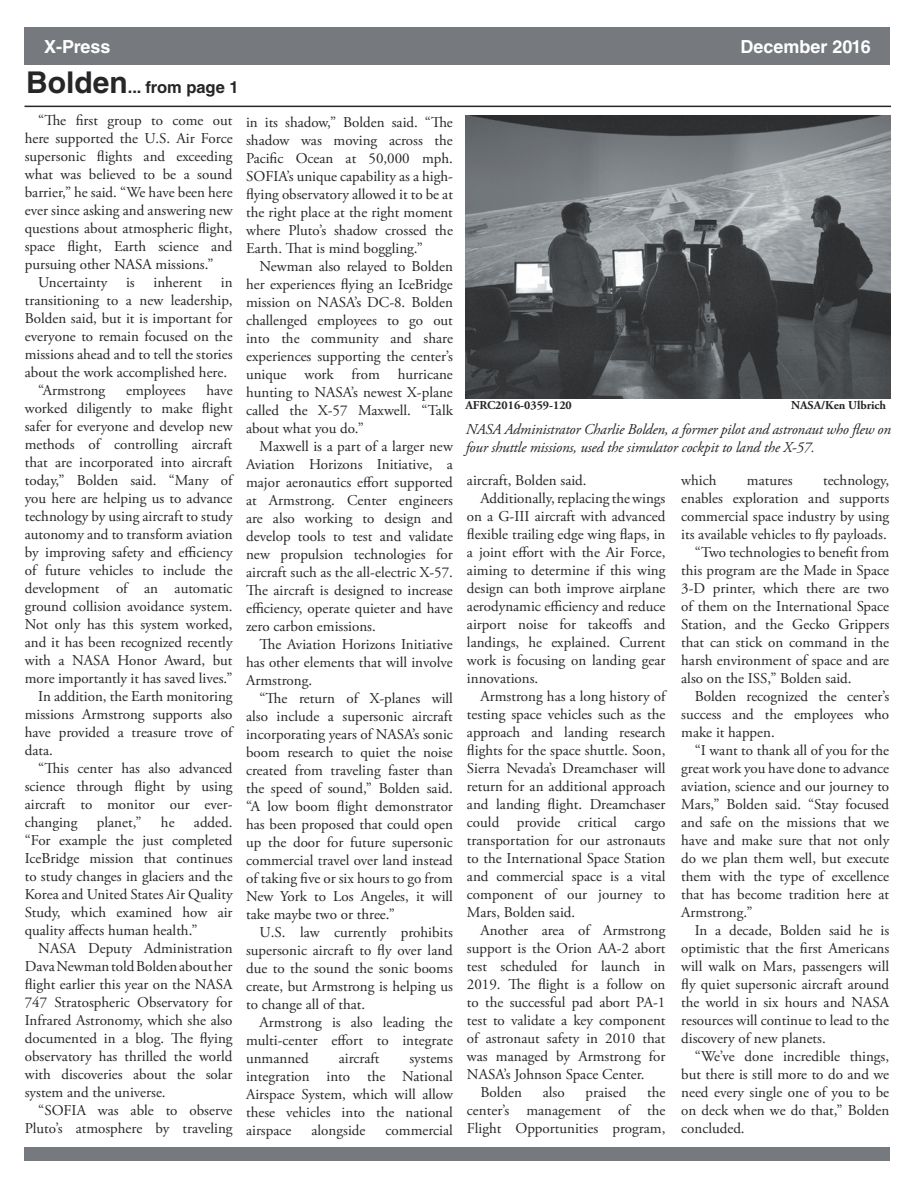
<style>
.page{position:relative;width:918px;height:1188px;background:#fff}
.page>*{position:absolute;margin:0;border:0;box-sizing:border-box;transform-origin:0 0}
.t1{font:700 18px "Helvetica LT Std";color:#fff}
.t2{font:700 16.5px "Helvetica LT Std";color:#262527}
.t3{font:15px/18px "Adobe Garamond Pro";color:#262527;text-align:justify}
.t4{font:italic 15px/18px "Adobe Garamond Pro";letter-spacing:-.01em;color:#262527}
.t5{font:700 12px "Adobe Garamond Pro";color:#262527}
.s1{font-size:30px}
</style>
<div class="page">
<div style="left:24px;top:27px;width:866px;height:37px;background:#767a7e"></div>
<div style="left:24px;top:1148px;width:866px;height:13px;background:#767a7e"></div>
<img style="left:466px;top:115px;width:425px;height:284px">
<hr style="left:24px;top:106px;width:867px;height:1px;background:#262527">
<p class="t1" style="left:44px;top:36px;width:68px">X-Press</p>
<p class="t1" style="left:740px;top:36px;width:132px">December 2016</p>
<p class="t2" style="left:26px;top:78px;width:214px"><span class="s1">Bolden</span>... from page 1</p>
<p class="t3" style="left:25px;top:112px;width:209px;text-indent:14px">“The first group to come out here supported the U.S. Air Force supersonic flights and exceeding what was believed to be a sound barrier,” he said. “We have been here ever since asking and answering new questions about atmospheric flight, space flight, Earth science and pursuing other NASA missions.”</p>
<p class="t3" style="left:25px;top:274px;width:209px;text-indent:14px">Uncertainty is inherent in transitioning to a new leadership, Bolden said, but it is important for everyone to remain focused on the missions ahead and to tell the stories about the work accomplished here.</p>
<p class="t3" style="left:38px;top:382px;width:69px">“Armstrong</p>
<p class="t3" style="left:126px;top:382px;width:61px">employees</p>
<p class="t3" style="left:25px;top:382px;width:209px;text-indent:182px">have worked diligently to make flight safer for everyone and develop new methods of controlling aircraft that are incorporated into aircraft today,” Bolden said. “Many of you here are helping us to advance technology by using aircraft to study autonomy and to transform aviation by improving safety and efficiency of future vehicles to include the development of an automatic ground collision avoidance system.<br>Not only has this system worked, and it has been recognized recently with a NASA Honor Award, but more importantly it has saved lives.”</p>
<p class="t3" style="left:25px;top:688px;width:209px;text-indent:14px">In addition, the Earth monitoring missions Armstrong supports also have provided a treasure trove of data.</p>
<p class="t3" style="left:25px;top:760px;width:209px;text-indent:14px">“This center has also advanced science through flight by using aircraft to monitor our ever&shy;changing</p>
<p class="t3" style="left:25px;top:814px;width:209px;text-indent:169px">added. “For example the just completed IceBridge mission that continues to study changes in glaciers and the Korea and United States Air Quality Study, which examined how air quality affects human health.”</p>
<p class="t3" style="left:25px;top:940px;width:209px;text-indent:14px">NASA Deputy Administration Dava Newman told Bolden about her flight earlier this year on the NASA 747 Stratospheric Observatory for Infrared Astronomy, which she also documented in a blog. The flying observatory has thrilled the world with discoveries about the solar system and the universe.</p>
<p class="t3" style="left:25px;top:1102px;width:209px;text-align:right">“SOFIA was able to observe<br>Pluto’s atmosphere by traveling</p>
<p class="t3" style="left:97px;top:814px;width:46px">planet,”</p>
<p class="t3" style="left:161px;top:814px;width:15px">he</p>
<p class="t3" style="left:246px;top:113px;width:208px">in its shadow,” Bolden said. “The shadow was moving across the Pacific Ocean at 50,000 mph.<br>SOFIA’s unique capability as a high&shy;flying observatory allowed it to be at the right place at the right moment where Pluto’s shadow crossed the Earth. That is mind boggling.”</p>
<p class="t3" style="left:246px;top:257px;width:208px;text-indent:14px">Newman also relayed to Bolden her experiences flying an IceBridge mission on NASA’s DC-8. Bolden challenged employees to go out into the community and share experiences supporting the center’s unique work from hurricane hunting to NASA’s newest X-plane called the X-57 Maxwell. “Talk about what you do.”</p>
<p class="t3" style="left:246px;top:437px;width:208px;text-indent:14px">Maxwell is a part of a larger new Aviation Horizons Initiative, a major aeronautics effort supported at Armstrong. Center engineers are also working to design and develop tools to test and validate new propulsion technologies for aircraft such as the all-electric X-57.<br>The aircraft is designed to increase efficiency, operate quieter and have zero carbon emissions.</p>
<p class="t3" style="left:246px;top:635px;width:208px;text-indent:14px">The Aviation Horizons Initiative has other elements that will involve Armstrong.</p>
<p class="t3" style="left:246px;top:689px;width:208px;text-indent:14px">“The return of X-planes will also include a supersonic aircraft incorporating years of NASA’s sonic boom research to quiet the noise created from traveling faster than the speed of sound,” Bolden said. “A low boom flight demonstrator has been proposed that could open up the door for future supersonic commercial travel over land instead of taking five or six hours to go from New York to Los Angeles, it will take maybe two or three.”</p>
<p class="t3" style="left:246px;top:923px;width:208px;text-indent:14px">U.S. law currently prohibits supersonic aircraft to fly over land due to the sound the sonic booms create, but Armstrong is helping us to change all of that.</p>
<p class="t3" style="left:246px;top:1013px;width:208px;text-indent:14px">Armstrong is also leading the multi-center effort to integrate unmanned</p>
<p class="t3" style="left:339px;top:1049px;width:42px">aircraft</p>
<p class="t3" style="left:246px;top:1049px;width:208px;text-indent:163px">systems integration into the National Airspace System, which will allow these vehicles into the national airspace</p>
<p class="t3" style="left:312px;top:1121px;width:55px">alongside</p>
<p class="t3" style="left:386px;top:1121px;width:69px">commercial</p>
<p class="t5" style="left:465px;top:399px;width:108px">AFRC2016-0359-120</p>
<p class="t5" style="left:791px;top:399px;width:96px">NASA/Ken Ulbrich</p>
<p class="t4" style="left:466px;top:421px;width:427px">NASA Administrator Charlie Bolden, a former pilot and astronaut who flew on four shuttle missions, used the simulator cockpit to land the X-57.</p>
<p class="t3" style="left:467px;top:472px;width:121px">aircraft, Bolden said.</p>
<p class="t3" style="left:467px;top:490px;width:200px;text-indent:14px">Additionally, replacing the wings on a G-III aircraft with advanced flexible trailing edge wing flaps, in a joint effort with the Air Force, aiming to determine if this wing design can both improve airplane aerodynamic efficiency and reduce airport noise for takeoffs and landings, he explained. Current work is focusing on landing gear innovations.</p>
<p class="t3" style="left:467px;top:688px;width:200px;text-indent:14px">Armstrong has a long history of testing space vehicles such as the approach and landing research flights for the space shuttle. Soon, Sierra Nevada’s Dreamchaser will return for an additional approach and landing flight. Dreamchaser could provide critical cargo transportation for our astronauts to the International Space Station and commercial space is a vital component of our journey to Mars, Bolden said.</p>
<p class="t3" style="left:467px;top:922px;width:200px;text-indent:14px">Another area of Armstrong support is the Orion AA-2 abort test scheduled for launch in 2019. The flight is a follow on to the successful pad abort PA-1 test to validate a key component of astronaut safety in 2010 that was managed by Armstrong for NASA’s Johnson Space Center.</p>
<p class="t3" style="left:480px;top:1084px;width:43px">Bolden</p>
<p class="t3" style="left:543px;top:1084px;width:23px">also</p>
<p class="t3" style="left:585px;top:1084px;width:42px">praised</p>
<p class="t3" style="left:467px;top:1084px;width:200px;text-indent:180px">the center’s management of the Flight Opportunities program,</p>
<p class="t3" style="left:681px;top:472px;width:210px;text-indent:142px">technology, enables exploration and supports commercial space industry by using its available vehicles to fly payloads.</p>
<p class="t3" style="left:681px;top:544px;width:210px;text-indent:14px">“Two technologies to benefit from this program are the Made in Space 3-D printer, which there are two of them on the International Space Station, and the Gecko Grippers that can stick on command in the harsh environment of space and are also on the ISS,” Bolden said.</p>
<p class="t3" style="left:681px;top:688px;width:210px;text-indent:14px">Bolden recognized the center’s success and the employees who make it happen.</p>
<p class="t3" style="left:681px;top:742px;width:210px;text-indent:14px">“I want to thank all of you for the great work you have done to advance aviation, science and our journey to Mars,” Bolden said. “Stay focused and safe on the missions that we have and make sure that not only do we plan them well, but execute them with the type of excellence that has become tradition here at Armstrong.”</p>
<p class="t3" style="left:681px;top:922px;width:210px;text-indent:14px">In a decade, Bolden said he is optimistic that the first Americans will walk on Mars, passengers will fly quiet supersonic aircraft around the world in six hours and NASA resources will continue to lead to the discovery of new planets.</p>
<p class="t3" style="left:681px;top:1048px;width:210px;text-indent:14px">“We’ve done incredible things, but there is still more to do and we need every single one of you to be on deck when we do that,” Bolden concluded.</p>
<p class="t3" style="left:681px;top:472px;width:37px">which</p>
<p class="t3" style="left:747px;top:472px;width:47px">matures</p>
</div>
